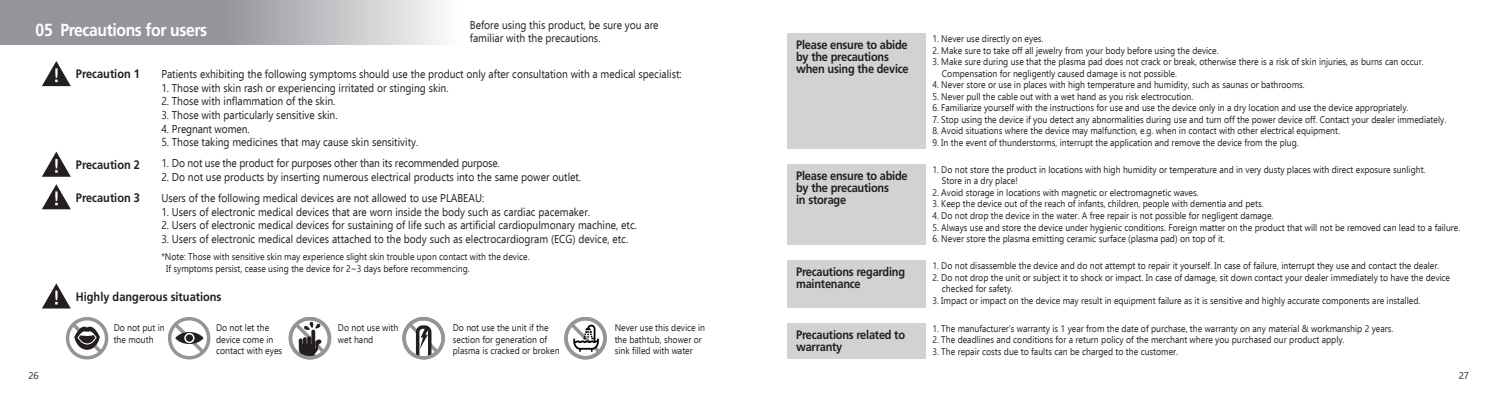
<style>
.page{position:relative;width:1489px;height:397px;background:#fff}
.page>*{position:absolute;margin:0;border:0;box-sizing:border-box;transform-origin:0 0}
.t1{font:700 17.5px "Frutiger LT Std";letter-spacing:-.025em;color:#fff;scale:.9 1}
.t2{font:700 12.25px/12.2px "Frutiger LT Std";letter-spacing:-.02em;color:#231f20;scale:.9 1}
.t3{font:700 12.25px "Frutiger LT Std";color:#231f20;scale:.9 1}
.t4{font:11.38px/13.7px "Ebrima";color:#231f20;scale:.9 1}
.t5{font:9.62px/11.5px "Ebrima";color:#231f20;scale:.9 1}
.t6{font:9.62px "Ebrima";color:#231f20}
</style>
<div class="page">
<svg style="left:0;top:0;width:441px;height:45px;background:#aaacae"></svg>
<svg style="left:168px;top:317px;width:43px;height:43px"></svg>
<svg style="left:288px;top:317px;width:43px;height:43px"></svg>
<svg style="left:402px;top:317px;width:43px;height:43px"></svg>
<svg style="left:564px;top:317px;width:43px;height:43px"></svg>
<svg style="left:42px;top:61px;width:29px;height:25px"></svg>
<svg style="left:42px;top:152px;width:29px;height:25px"></svg>
<svg style="left:42px;top:184px;width:29px;height:25px"></svg>
<svg style="left:42px;top:283px;width:66px;height:77px"></svg>
<div style="left:787px;top:33px;width:139px;height:116px;background:#d1d2d4"></div>
<div style="left:787px;top:164px;width:139px;height:81px;background:#d1d2d4"></div>
<div style="left:787px;top:260px;width:139px;height:48px;background:#d1d2d4"></div>
<div style="left:787px;top:323px;width:139px;height:36px;background:#d1d2d4"></div>
<p class="t4" style="left:470px;top:18px;width:211px">Before using this product, be sure you are familiar with the precautions.</p>
<p class="t4" style="left:161px;top:67px;width:579px">Patients exhibiting the following symptoms should use the product only after consultation with a medical specialist:</p>
<p class="t4" style="left:161px;top:81px;width:321px">1. Those with skin rash or experiencing irritated or stinging skin.</p>
<p class="t4" style="left:161px;top:94px;width:195px">2. Those with inflammation of the skin.</p>
<p class="t4" style="left:161px;top:108px;width:197px">3. Those with particularly sensitive skin.</p>
<p class="t4" style="left:161px;top:121px;width:99px">4. Pregnant women.</p>
<p class="t4" style="left:161px;top:135px;width:287px">5. Those taking medicines that may cause skin sensitivity.</p>
<p class="t4" style="left:161px;top:156px;width:377px">1. Do not use the product for purposes other than its recommended purpose.</p>
<p class="t4" style="left:161px;top:166px;width:468px;line-height:21px">2. Do not use products by inserting numerous electrical products into the same power outlet.<br>Users of the following medical devices are not allowed to use PLABEAU:</p>
<p class="t4" style="left:161px;top:204px;width:478px">1. Users of electronic medical devices that are worn inside the body such as cardiac pacemaker.</p>
<p class="t4" style="left:161px;top:218px;width:530px">2. Users of electronic medical devices for sustaining of life such as artificial cardiopulmonary machine, etc.</p>
<p class="t4" style="left:161px;top:232px;width:520px">3. Users of electronic medical devices attached to the body such as electrocardiogram (ECG) device, etc.</p>
<p class="t5" style="left:166px;top:251px;width:405px;text-indent:-5px">*Note: Those with sensitive skin may experience slight skin trouble upon contact with the device.<br>If symptoms persist, cease using the device for 2~3 days before recommencing.</p>
<h1 class="t1" style="left:36px;top:19px;width:192px">05 Precautions for users</h1>
<p class="t3" style="left:76px;top:67px;width:73px">Precaution 1</p>
<p class="t3" style="left:76px;top:157px;width:73px">Precaution 2</p>
<p class="t3" style="left:76px;top:191px;width:73px">Precaution 3</p>
<p class="t3" style="left:76px;top:289px;width:163px">Highly dangerous situations</p>
<p class="t5" style="left:114px;top:322px;width:58px">Do not put in the mouth</p>
<p class="t5" style="left:216px;top:322px;width:75px">Do not let the device come in contact with eyes</p>
<p class="t5" style="left:338px;top:322px;width:69px">Do not use with wet hand</p>
<p class="t5" style="left:453px;top:322px;width:120px">Do not use the unit if the section for generation of plasma is cracked or broken</p>
<p class="t5" style="left:614px;top:322px;width:102px">Never use this device in the bathtub, shower or sink filled with water</p>
<p class="t2" style="left:796px;top:38px;width:127px">Please ensure to abide by the precautions when using the device</p>
<p class="t5" style="left:932px;top:33px;width:125px">1. Never use directly on eyes.</p>
<p class="t5" style="left:932px;top:44px;width:319px">2. Make sure to take off all jewelry from your body before using the device.</p>
<p class="t5" style="left:941px;top:56px;width:536px;text-indent:-9px">3. Make sure during use that the plasma pad does not crack or break, otherwise there is a risk of skin injuries, as burns can occur.<br>Compensation for negligently caused damage is not possible.</p>
<p class="t5" style="left:932px;top:79px;width:415px">4. Never store or use in places with high temperature and humidity, such as saunas or bathrooms.</p>
<p class="t5" style="left:932px;top:90px;width:291px">5. Never pull the cable out with a wet hand as you risk electrocution.</p>
<p class="t5" style="left:932px;top:102px;width:530px">6. Familiarize yourself with the instructions for use and use the device only in a dry location and use the device appropriately.</p>
<p class="t5" style="left:932px;top:113px;width:572px">7. Stop using the device if you detect any abnormalities during use and turn off the power device off. Contact your dealer immediately.</p>
<p class="t5" style="left:932px;top:125px;width:454px">8. Avoid situations where the device may malfunction, e.g. when in contact with other electrical equipment.</p>
<p class="t5" style="left:932px;top:137px;width:408px">9. In the event of thunderstorms, interrupt the application and remove the device from the plug.</p>
<p class="t2" style="left:796px;top:169px;width:125px">Please ensure to abide by the precautions<br>in storage</p>
<p class="t5" style="left:941px;top:163px;width:539px;text-indent:-9px">1. Do not store the product in locations with high humidity or temperature and in very dusty places with direct exposure sunlight.<br>Store in a dry place!</p>
<p class="t5" style="left:932px;top:186px;width:297px">2. Avoid storage in locations with magnetic or electromagnetic waves.</p>
<p class="t5" style="left:932px;top:198px;width:369px">3. Keep the device out of the reach of infants, children, people with dementia and pets.</p>
<p class="t5" style="left:932px;top:210px;width:380px">4. Do not drop the device in the water. A free repair is not possible for negligent damage.</p>
<p class="t5" style="left:932px;top:221px;width:588px">5. Always use and store the device under hygienic conditions. Foreign matter on the product that will not be removed can lead to a failure.</p>
<p class="t5" style="left:932px;top:233px;width:326px">6. Never store the plasma emitting ceramic surface (plasma pad) on top of it.</p>
<p class="t2" style="left:796px;top:266px;width:123px">Precautions regarding maintenance</p>
<p class="t2" style="left:796px;top:328px;width:123px">Precautions related to warranty</p>
<p class="t5" style="left:932px;top:260px;width:565px">1. Do not disassemble the device and do not attempt to repair it yourself. In case of failure, interrupt they use and contact the dealer.</p>
<p class="t5" style="left:941px;top:271px;width:566px;text-indent:-9px">2. Do not drop the unit or subject it to shock or impact. In case of damage, sit down contact your dealer immediately to have the device checked for safety.</p>
<p class="t5" style="left:932px;top:294px;width:543px">3. Impact or impact on the device may result in equipment failure as it is sensitive and highly accurate components are installed.</p>
<p class="t5" style="left:932px;top:322px;width:514px">1. The manufacturer’s warranty is 1 year from the date of purchase, the warranty on any material &amp; workmanship 2 years.</p>
<p class="t5" style="left:932px;top:334px;width:459px">2. The deadlines and conditions for a return policy of the merchant where you purchased our product apply.</p>
<p class="t5" style="left:932px;top:345px;width:274px">3. The repair costs due to faults can be charged to the customer.</p>
<p class="t6" style="left:28px;top:369px;width:12px">26</p>
<p class="t6" style="left:1458px;top:369px;width:12px">27</p>
</div>
